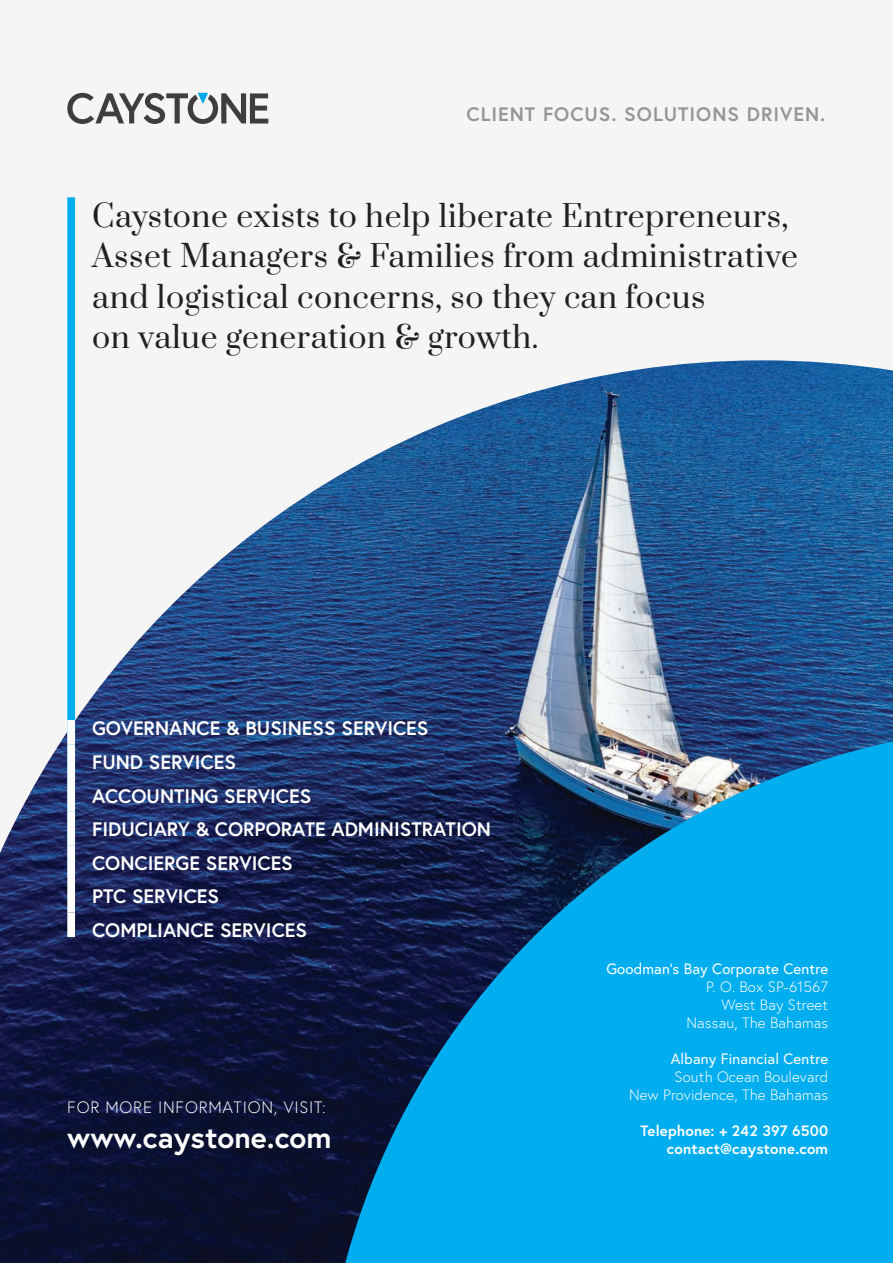
<style>
.page{position:relative;width:893px;height:1263px;background:#f5f5f6}
.page>*{position:absolute;margin:0;border:0;box-sizing:border-box;transform-origin:0 0}
.t1{font:30px/40.2px "Prata";letter-spacing:.02em;color:#231f20}
.t2{font:700 30px "Europa";color:#fff}
.t3{font:700 19.5px/33.6px "Europa";color:#fff}
.t4{font:700 19.5px "Europa";letter-spacing:.05em;color:#939598}
.t5{font:300 16.5px "Europa";letter-spacing:.05em;color:#fff}
.t6{font:300 15px/18px "Europa";letter-spacing:.01em;color:#fff;text-align:right}
.t7{font:15px "Europa";letter-spacing:.01em;color:#fff}
.t8{font:700 15px/18px "Europa";letter-spacing:.01em;color:#fff;text-align:right}
</style>
<div class="page">
<img style="left:0;top:360px;width:893px;height:903px">
<svg style="left:321px;top:725px;width:572px;height:538px;background:#0d81b8"></svg>
<div style="left:67px;top:197px;width:8px;height:674px;background:#00aeef"></div>
<svg style="left:67px;top:93px;width:201px;height:31px"></svg>
<div style="left:67px;top:720px;width:8px;height:24px;background:#fff"></div>
<div style="left:67px;top:744px;width:8px;height:34px;background:#fff"></div>
<div style="left:67px;top:778px;width:8px;height:34px;background:#fff"></div>
<div style="left:67px;top:812px;width:8px;height:33px;background:#fff"></div>
<div style="left:67px;top:845px;width:8px;height:34px;background:#fff"></div>
<div style="left:67px;top:879px;width:8px;height:33px;background:#fff"></div>
<div style="left:67px;top:912px;width:8px;height:25px;background:#fff"></div>
<p class="t4" style="left:467px;top:101px;width:360px">CLIENT FOCUS. SOLUTIONS DRIVEN.</p>
<p class="t1" style="left:92px;top:194px;width:707px">Caystone exists to help liberate Entrepreneurs, Asset Managers &amp; Families from administrative and logistical concerns, so they can focus<br>on value generation &amp; growth.</p>
<p class="t3" style="left:92px;top:711px;width:401px">GOVERNANCE &amp; BUSINESS SERVICES<br>FUND SERVICES<br>ACCOUNTING SERVICES<br>FIDUCIARY &amp; CORPORATE ADMINISTRATION<br>CONCIERGE SERVICES<br>PTC SERVICES<br>COMPLIANCE SERVICES</p>
<p class="t5" style="left:67px;top:1097px;width:260px">FOR MORE INFORMATION, VISIT:</p>
<p class="t2" style="left:67px;top:1117px;width:266px">www.caystone.com</p>
<p class="t7" style="left:606px;top:959px;width:223px">Goodman’s Bay Corporate Centre</p>
<p class="t6" style="left:686px;top:977px;width:143px">P. O. Box SP-61567<br>West Bay Street<br>Nassau, The Bahamas</p>
<p class="t7" style="left:671px;top:1049px;width:159px">Albany Financial Centre</p>
<p class="t6" style="left:629px;top:1067px;width:201px">South Ocean Boulevard<br>New Providence, The Bahamas</p>
<p class="t8" style="left:640px;top:1121px;width:189px">Telephone: + 242 397 6500 contact@caystone.com</p>
</div>
